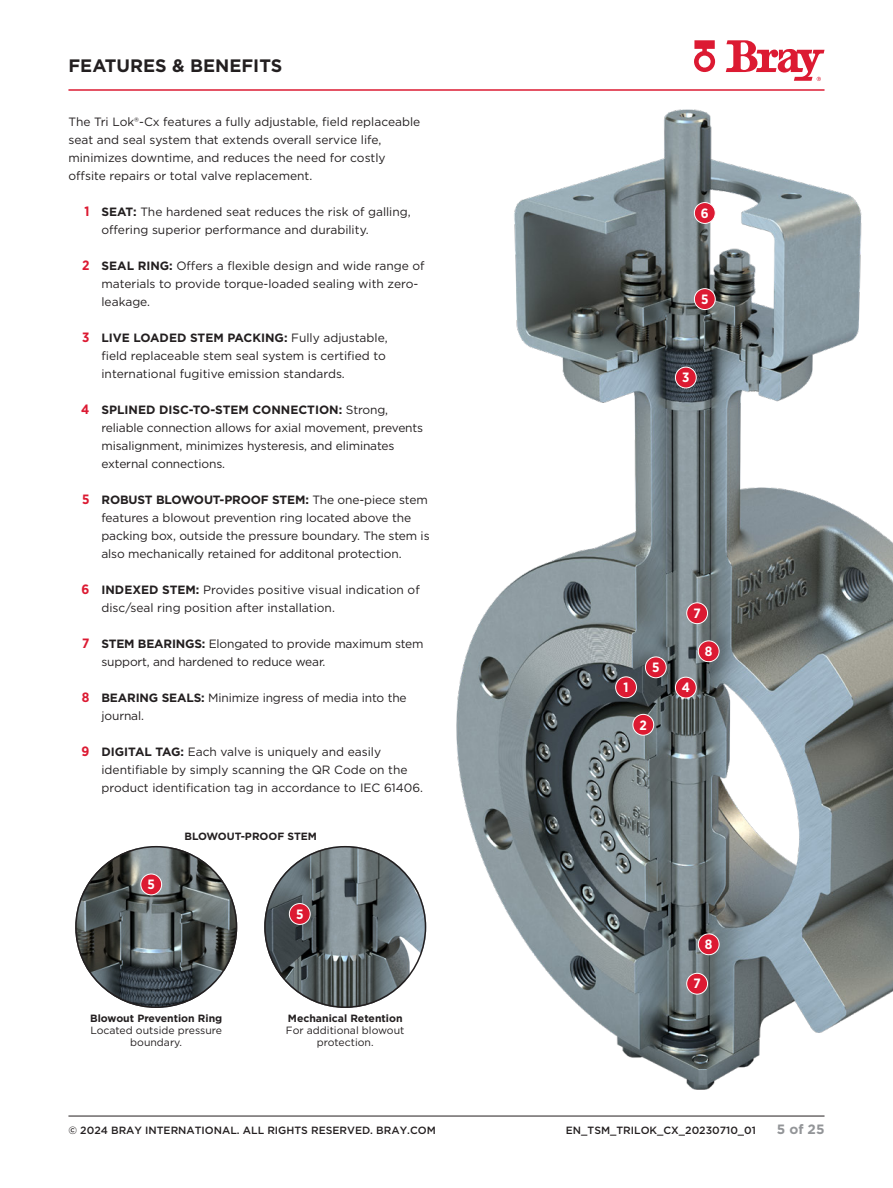
<style>
.page{position:relative;width:893px;height:1188px;background:#fff}
.page>*{position:absolute;margin:0;border:0;box-sizing:border-box;transform-origin:0 0}
.Page_Heading{font:700 18px "Gotham";color:#231f20}
.Balloon_Number{font:700 13.5px "Gotham Narrow";color:#fff}
.Feature_Number{font:700 13.5px "Gotham Narrow";color:#dc1a32}
.t1{font:700 13.5px "Gotham";color:#939598}
.Feature_Body{font:12px/18px "Gotham";color:#231f20}
.t2{font:500 10.5px "Gotham";color:#231f20}
.t3{font:10.5px/12px "Gotham";color:#231f20;text-align:center}
.t4{font:700 10.5px "Gotham";color:#231f20}
.s1{font-weight:700}
</style>
<div class="page">
<hr style="left:68px;top:1116px;width:756px;height:1px;background:#231f20">
<svg style="left:726px;top:40px;width:29px;height:5px"></svg>
<svg style="left:694px;top:40px;width:21px;height:5px"></svg>
<hr style="left:68px;top:89px;width:756px;height:2px;background:#dc1a32">
<img style="left:433px;top:45px;width:460px;height:1072px">
<img style="left:75px;top:846px;width:162px;height:162px;border-radius:81px">
<img style="left:264px;top:846px;width:162px;height:162px;border-radius:81px">
<div style="left:645px;top:657px;width:21px;height:21px;background:#dc1a32;border-radius:50%"></div>
<div style="left:645px;top:657px;width:22px;height:21px;border:1px solid #fff;border-radius:50%"></div>
<div style="left:616px;top:677px;width:20px;height:21px;background:#dc1a32;border-radius:50%"></div>
<div style="left:615px;top:677px;width:22px;height:21px;border:1px solid #fff;border-radius:50%"></div>
<div style="left:633px;top:714px;width:21px;height:21px;background:#dc1a32;border-radius:50%"></div>
<div style="left:632px;top:714px;width:22px;height:22px;border:1px solid #fff;border-radius:50%"></div>
<div style="left:289px;top:904px;width:21px;height:20px;background:#dc1a32;border-radius:50%"></div>
<div style="left:289px;top:903px;width:22px;height:22px;border:1px solid #fff;border-radius:50%"></div>
<div style="left:141px;top:874px;width:21px;height:21px;background:#dc1a32;border-radius:50%"></div>
<div style="left:140px;top:874px;width:22px;height:21px;border:1px solid #fff;border-radius:50%"></div>
<div style="left:687px;top:603px;width:20px;height:21px;background:#dc1a32;border-radius:50%"></div>
<div style="left:686px;top:602px;width:22px;height:22px;border:1px solid #fff;border-radius:50%"></div>
<div style="left:687px;top:973px;width:20px;height:21px;background:#dc1a32;border-radius:50%"></div>
<div style="left:686px;top:973px;width:22px;height:22px;border:1px solid #fff;border-radius:50%"></div>
<div style="left:698px;top:641px;width:21px;height:21px;background:#dc1a32;border-radius:50%"></div>
<div style="left:698px;top:641px;width:21px;height:21px;border:1px solid #fff;border-radius:50%"></div>
<div style="left:698px;top:934px;width:21px;height:21px;background:#dc1a32;border-radius:50%"></div>
<div style="left:698px;top:934px;width:21px;height:21px;border:1px solid #fff;border-radius:50%"></div>
<div style="left:694px;top:289px;width:21px;height:21px;background:#dc1a32;border-radius:50%"></div>
<div style="left:694px;top:288px;width:22px;height:22px;border:1px solid #fff;border-radius:50%"></div>
<div style="left:675px;top:367px;width:21px;height:21px;background:#dc1a32;border-radius:50%"></div>
<div style="left:675px;top:367px;width:22px;height:21px;border:1px solid #fff;border-radius:50%"></div>
<div style="left:675px;top:677px;width:21px;height:21px;background:#dc1a32;border-radius:50%"></div>
<div style="left:675px;top:677px;width:22px;height:21px;border:1px solid #fff;border-radius:50%"></div>
<div style="left:694px;top:203px;width:21px;height:20px;background:#dc1a32;border-radius:50%"></div>
<div style="left:694px;top:202px;width:22px;height:22px;border:1px solid #fff;border-radius:50%"></div>
<p class="Page_Heading" style="left:68px;top:54px;width:215px">FEATURES &amp; BENEFITS</p>
<p class="Feature_Body" style="left:68px;top:112px;width:353px">The Tri Lok®-Cx features a fully adjustable, field replaceable seat and seal system that extends overall service life, minimizes downtime, and reduces the need for costly offsite repairs or total valve replacement.</p>
<p class="Feature_Number" style="left:84px;top:203px;width:7px">1</p>
<p class="Feature_Body" style="left:101px;top:202px;width:311px"><span class="s1">SEAT:</span> The hardened seat reduces the risk of galling, offering superior performance and durability.</p>
<p class="Feature_Number" style="left:82px;top:257px;width:9px">2</p>
<p class="Feature_Body" style="left:101px;top:256px;width:325px"><span class="s1">SEAL RING:</span> Offers a flexible design and wide range of materials to provide torque-loaded sealing with zero&shy;leakage.</p>
<p class="Feature_Number" style="left:82px;top:329px;width:9px">3</p>
<p class="Feature_Body" style="left:101px;top:328px;width:288px"><span class="s1">LIVE LOADED STEM PACKING:</span> Fully adjustable, field replaceable stem seal system is certified to international fugitive emission standards.</p>
<p class="Feature_Number" style="left:81px;top:401px;width:10px">4</p>
<p class="Feature_Body" style="left:101px;top:400px;width:323px"><span class="s1">SPLINED DISC-TO-STEM CONNECTION:</span> Strong, reliable connection allows for axial movement, prevents misalignment, minimizes hysteresis, and eliminates external connections.</p>
<p class="Feature_Number" style="left:82px;top:491px;width:9px">5</p>
<p class="Feature_Body" style="left:101px;top:490px;width:330px"><span class="s1">ROBUST BLOWOUT-PROOF STEM:</span> The one-piece stem features a blowout prevention ring located above the packing box, outside the pressure boundary. The stem is also mechanically retained for additonal protection.</p>
<p class="Feature_Number" style="left:82px;top:581px;width:9px">6</p>
<p class="Feature_Body" style="left:101px;top:580px;width:320px"><span class="s1">INDEXED STEM:</span> Provides positive visual indication of disc/seal ring position after installation.</p>
<p class="Feature_Number" style="left:82px;top:635px;width:9px">7</p>
<p class="Feature_Body" style="left:101px;top:634px;width:323px"><span class="s1">STEM BEARINGS:</span> Elongated to provide maximum stem support, and hardened to reduce wear.</p>
<p class="Feature_Number" style="left:82px;top:689px;width:9px">8</p>
<p class="Feature_Body" style="left:101px;top:688px;width:307px"><span class="s1">BEARING SEALS:</span> Minimize ingress of media into the journal.</p>
<p class="Feature_Number" style="left:82px;top:743px;width:9px">9</p>
<p class="Feature_Body" style="left:101px;top:742px;width:321px"><span class="s1">DIGITAL TAG:</span> Each valve is uniquely and easily identifiable by simply scanning the QR Code on the product identification tag in accordance to IEC 61406.</p>
<p class="Balloon_Number" style="left:148px;top:876px;width:9px">5</p>
<p class="t4" style="left:184px;top:829px;width:134px">BLOWOUT-PROOF STEM</p>
<p class="Balloon_Number" style="left:296px;top:905px;width:9px">5</p>
<p class="t4" style="left:90px;top:1012px;width:134px">Blowout Prevention Ring</p>
<p class="t3" style="left:90px;top:1024px;width:133px">Located outside pressure boundary.</p>
<p class="t4" style="left:288px;top:1012px;width:116px">Mechanical Retention</p>
<p class="t3" style="left:286px;top:1024px;width:120px">For additional blowout protection.</p>
<p class="Balloon_Number" style="left:701px;top:204px;width:9px">6</p>
<p class="Balloon_Number" style="left:701px;top:290px;width:9px">5</p>
<p class="Balloon_Number" style="left:682px;top:369px;width:9px">3</p>
<p class="Balloon_Number" style="left:623px;top:679px;width:7px">1</p>
<p class="Balloon_Number" style="left:652px;top:659px;width:9px">5</p>
<p class="Balloon_Number" style="left:640px;top:716px;width:9px">2</p>
<p class="Balloon_Number" style="left:693px;top:605px;width:9px">7</p>
<p class="Balloon_Number" style="left:682px;top:679px;width:10px">4</p>
<p class="Balloon_Number" style="left:705px;top:643px;width:9px">8</p>
<p class="Balloon_Number" style="left:705px;top:936px;width:9px">8</p>
<p class="Balloon_Number" style="left:693px;top:975px;width:9px">7</p>
<p class="t2" style="left:68px;top:1123px;width:369px">© 2024 BRAY INTERNATIONAL. ALL RIGHTS RESERVED. BRAY.COM</p>
<p class="t2" style="left:566px;top:1123px;width:192px">EN_TSM_TRILOK_Cx_20230710_01</p>
<p class="t1" style="left:777px;top:1120px;width:49px">5 of 25</p>
</div>
